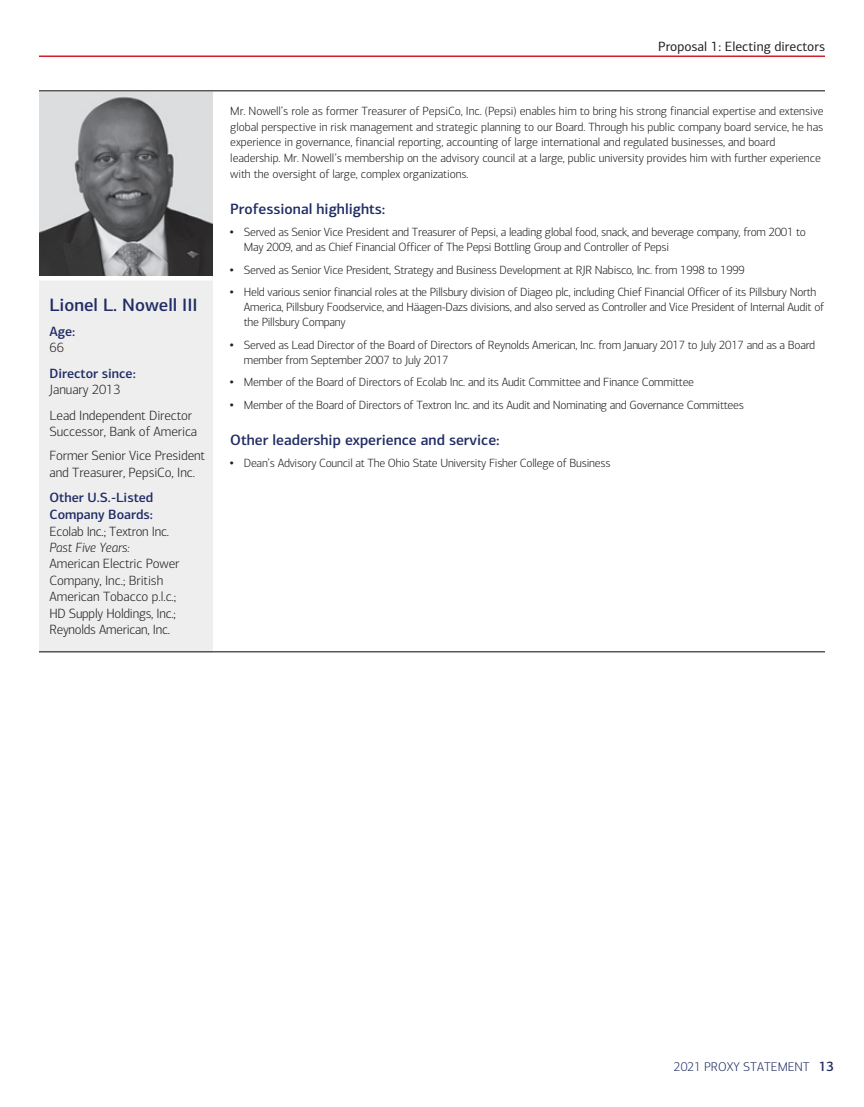
<style>
.page{position:relative;width:864px;height:1107px;background:#fff}
.page>*{position:absolute;margin:0;border:0;box-sizing:border-box;transform-origin:0 0}
.t1{font:500 18px "Connections";color:#202c64}
.t2{font:500 15px "Connections";color:#202c64}
.t3{font:300 13.5px/16.5px "Connections";letter-spacing:-.005em;color:#231f20}
.t4{font:500 13.5px/16.5px "Connections";color:#202c64}
.t5{font:13.5px "Connections";color:#231f20}
.t6{font:italic 300 13.5px "Connections";letter-spacing:-.005em;color:#231f20}
.t7{font:300 12.75px "Connections";color:#202c64}
.t8{font:300 12px/15.8px "Connections";letter-spacing:-.02em;color:#231f20}
.s1{font-family:"III Special Char";font-weight:400}
.s2{font-weight:500;font-size:13.5px}
</style>
<div class="page">
<hr style="left:39px;top:56px;width:786px;height:1px;background:#d2202f">
<div style="left:39px;top:90px;width:173px;height:562px;background:#eeeeef"></div>
<hr style="left:40px;top:90px;width:784px;height:2px;background:#57585a">
<hr style="left:40px;top:651px;width:784px;height:1px;background:#57585a">
<img style="left:39px;top:92px;width:174px;height:184px">
<hr style="left:39px;top:276px;width:173px;height:4px;background:#fff">
<h1 class="t1" style="left:50px;top:298px;width:150px">Lionel L. Nowell III</h1>
<p class="t4" style="left:50px;top:324px;width:27px">Age:</p>
<p class="t3" style="left:50px;top:341px;width:16px">66</p>
<p class="t4" style="left:50px;top:366px;width:88px">Director since:</p>
<p class="t3" style="left:50px;top:378px;width:144px;line-height:25.5px">January 2013<br>Lead Independent Director</p>
<p class="t3" style="left:50px;top:421px;width:157px;line-height:24px">Successor, Bank of America<br>Former Senior Vice President</p>
<p class="t3" style="left:50px;top:465px;width:147px">and Treasurer, PepsiCo, Inc.</p>
<p class="t4" style="left:50px;top:491px;width:105px">Other U.S.-Listed<br>Company Boards:</p>
<p class="t3" style="left:50px;top:524px;width:121px">Ecolab Inc.; Textron Inc.</p>
<p class="t6" style="left:49px;top:542px;width:82px">Past Five Years:</p>
<p class="t3" style="left:49px;top:557px;width:131px">American Electric Power<br>Company, Inc.; British<br>American Tobacco p.l.c.;<br>HD Supply Holdings, Inc.;<br>Reynolds American, Inc.</p>
<p class="t5" style="left:658px;top:41px;width:168px">Proposal 1: Electing directors</p>
<p class="t8" style="left:230px;top:104px;width:595px">Mr. Nowell’s role as former Treasurer of PepsiCo, Inc. (Pepsi) enables him to bring his strong financial expertise and extensive global perspective in risk management and strategic planning to our Board. Through his public company board service, he has experience in governance, financial reporting, accounting of large international and regulated businesses, and board leadership. Mr. Nowell’s membership on the advisory council at a large, public university provides him with further experience with the oversight of large, complex organizations.</p>
<p class="t2" style="left:230px;top:203px;width:157px">Professional highlights:</p>
<p class="t8" style="left:244px;top:226px;width:564px;line-height:15px;text-indent:-14px"><span class="s1">‰</span> Served as Senior Vice President and Treasurer of Pepsi, a leading global food, snack, and beverage company, from 2001 to<br>May 2009, and as Chief Financial Officer of The Pepsi Bottling Group and Controller of Pepsi</p>
<p class="t8" style="left:230px;top:259px;width:588px;line-height:22.5px"><span class="s1">‰</span> Served as Senior Vice President, Strategy and Business Development at RJR Nabisco, Inc. from 1998 to 1999<br><span class="s1">‰</span> Held various senior financial roles at the Pillsbury division of Diageo plc, including Chief Financial Officer of its Pillsbury North</p>
<p class="t8" style="left:244px;top:301px;width:582px;line-height:15px">America, Pillsbury Foodservice, and Häagen-Dazs divisions, and also served as Controller and Vice President of Internal Audit of the Pillsbury Company</p>
<p class="t8" style="left:244px;top:338px;width:573px;line-height:15px;text-indent:-14px"><span class="s1">‰</span> Served as Lead Director of the Board of Directors of Reynolds American, Inc. from January 2017 to July 2017 and as a Board member from September 2007 to July 2017</p>
<p class="t8" style="left:230px;top:372px;width:515px;line-height:22.5px"><span class="s1">‰</span> Member of the Board of Directors of Ecolab Inc. and its Audit Committee and Finance Committee<br><span class="s1">‰</span> Member of the Board of Directors of Textron Inc. and its Audit and Nominating and Governance Committees</p>
<p class="t2" style="left:230px;top:434px;width:271px">Other leadership experience and service:</p>
<p class="t8" style="left:230px;top:456px;width:382px"><span class="s1">‰</span> Dean’s Advisory Council at The Ohio State University Fisher College of Business</p>
<p class="t7" style="left:674px;top:1062px;width:162px">2021 PROXY STATEMENT <span class="s2">13</span></p>
</div>
